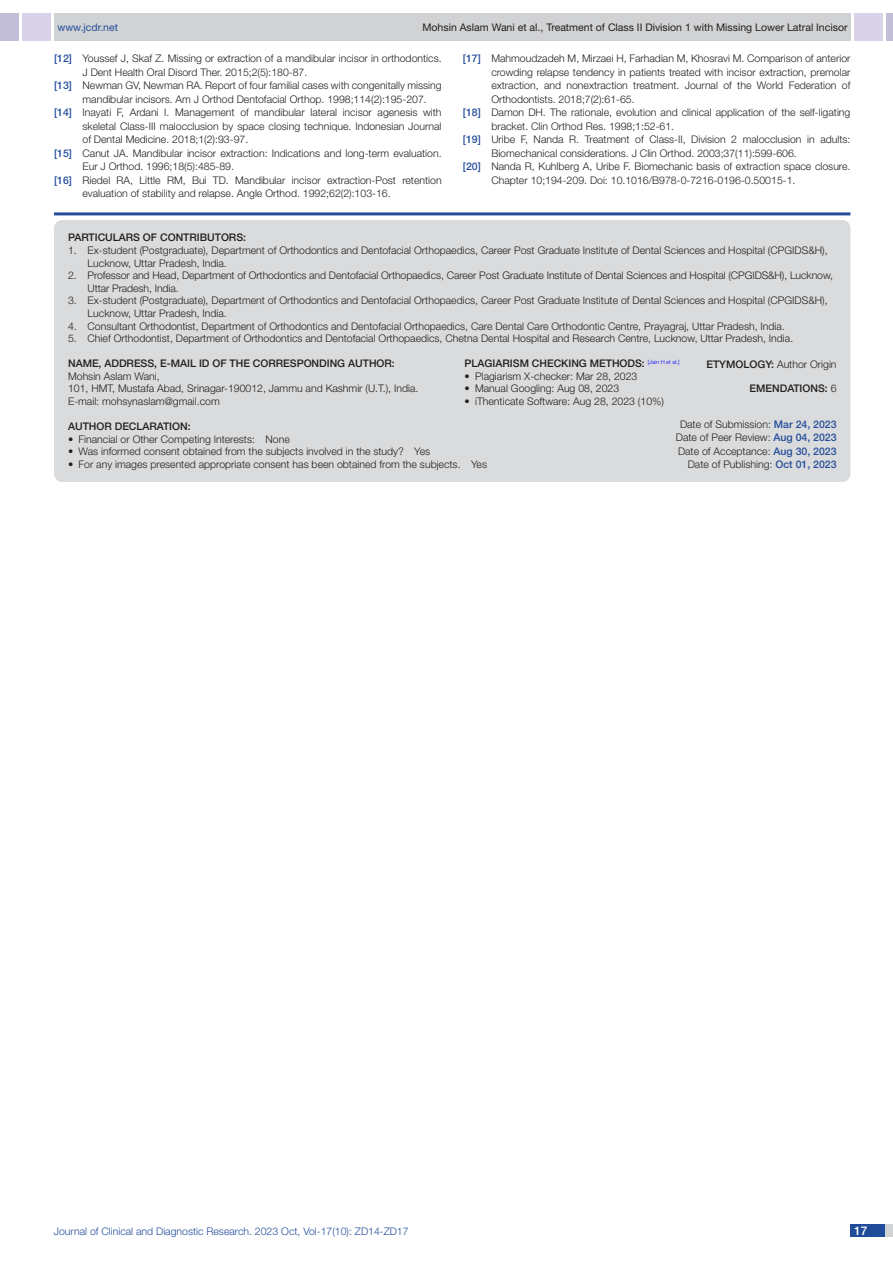
<style>
.page{position:relative;width:893px;height:1263px;background:#fff}
.page>*{position:absolute;margin:0;border:0;box-sizing:border-box;transform-origin:0 0}
.t1{font:500 12px "Helvetica Neue";color:#fff}
.Partic_Contri_Txt{font:300 10.5px/12.6px "Helvetica Neue";color:#231f20}
.Partic_Contri_Head{font:500 10.5px "Helvetica Neue";color:#231f20}
.tb_txt{font:300 10.5px "Helvetica Neue";color:#231f20}
.t2{font:10.5px "Helvetica Neue";color:#231f20}
.t3{font:300 10.5px "Helvetica Neue";color:#244e9b}
.Partic_Contri_Head-2{font:300 10.5px "Helvetica Neue";color:#231f20}
.t4{font:10.5px "Helvetica Neue";color:#244e9b}
.Partic_Contri_Head-3{font:300 5.7px "Helvetica Neue";color:#00f}
.s1{font-weight:500;color:#244e9b}
.s2{font-weight:500;font-size:10.5px;color:#231f20}
.s3{font-weight:500}
.s4{font-weight:300}
</style>
<div class="page">
<div style="left:54px;top:13px;width:796px;height:28px;background:#d1d2d4"></div>
<div style="left:0;top:13px;width:19px;height:28px;background:#c2bed7"></div>
<div style="left:22px;top:13px;width:29px;height:28px;background:#d9d2e8"></div>
<div style="left:886px;top:13px;width:7px;height:28px;background:#c2bed7"></div>
<div style="left:854px;top:13px;width:29px;height:28px;background:#d9d2e8"></div>
<div style="left:850px;top:1224px;width:43px;height:13px;background:#d1d2d4"></div>
<div style="left:850px;top:1224px;width:35px;height:13px;background:#214c99"></div>
<hr style="left:54px;top:212px;width:796px;height:3px;background:#244e9b">
<div style="left:54px;top:220px;width:796px;height:262px;background:#dadbdc;border-radius:9px"></div>
<p class="t4" style="left:57px;top:21px;width:62px">www.jcdr.net</p>
<p class="t2" style="left:422px;top:21px;width:427px">Mohsin Aslam Wani et al., Treatment of Class II Division 1 with Missing Lower Latral Incisor</p>
<p class="Partic_Contri_Txt" style="left:54px;top:52px;width:389px"><span class="s1">[12]</span> Youssef J, Skaf Z. Missing or extraction of a mandibular incisor in orthodontics.</p>
<p class="Partic_Contri_Txt" style="left:82px;top:66px;width:226px">J Dent Health Oral Disord Ther. 2015;2(5):180-87.</p>
<p class="Partic_Contri_Txt" style="left:54px;top:79px;width:389px"><span class="s1">[13]</span> Newman GV, Newman RA. Report of four familial cases with congenitally missing</p>
<p class="Partic_Contri_Txt" style="left:82px;top:93px;width:346px">mandibular incisors. Am J Orthod Dentofacial Orthop. 1998;114(2):195-207.</p>
<p class="Partic_Contri_Txt" style="left:54px;top:106px;width:389px"><span class="s1">[14]</span> Inayati F, Ardani I. Management of mandibular lateral incisor agenesis with</p>
<p class="Partic_Contri_Txt" style="left:82px;top:120px;width:361px">skeletal Class-III malocclusion by space closing technique. Indonesian Journal</p>
<p class="Partic_Contri_Txt" style="left:82px;top:133px;width:167px">of Dental Medicine. 2018;1(2):93-97.</p>
<p class="Partic_Contri_Txt" style="left:54px;top:147px;width:389px"><span class="s1">[15]</span> Canut JA. Mandibular incisor extraction: Indications and long-term evaluation.</p>
<p class="Partic_Contri_Txt" style="left:82px;top:160px;width:153px">Eur J Orthod. 1996;18(5):485-89.</p>
<p class="Partic_Contri_Txt" style="left:54px;top:174px;width:389px"><span class="s1">[16]</span> Riedel RA, Little RM, Bui TD. Mandibular incisor extraction-Post retention</p>
<p class="Partic_Contri_Txt" style="left:82px;top:187px;width:310px">evaluation of stability and relapse. Angle Orthod. 1992;62(2):103-16.</p>
<p class="Partic_Contri_Txt" style="left:463px;top:52px;width:389px"><span class="s1">[17]</span> Mahmoudzadeh M, Mirzaei H, Farhadian M, Khosravi M. Comparison of anterior</p>
<p class="Partic_Contri_Txt" style="left:491px;top:66px;width:361px">crowding relapse tendency in patients treated with incisor extraction, premolar</p>
<p class="Partic_Contri_Txt" style="left:491px;top:79px;width:361px">extraction, and nonextraction treatment. Journal of the World Federation of</p>
<p class="Partic_Contri_Txt" style="left:491px;top:93px;width:145px">Orthodontists. 2018;7(2):61-65.</p>
<p class="Partic_Contri_Txt" style="left:463px;top:106px;width:389px"><span class="s1">[18]</span> Damon DH. The rationale, evolution and clinical application of the self-ligating</p>
<p class="Partic_Contri_Txt" style="left:491px;top:120px;width:184px">bracket. Clin Orthod Res. 1998;1:52-61.</p>
<p class="Partic_Contri_Txt" style="left:463px;top:133px;width:389px"><span class="s1">[19]</span> Uribe F, Nanda R. Treatment of Class-II, Division 2 malocclusion in adults:</p>
<p class="Partic_Contri_Txt" style="left:491px;top:147px;width:307px">Biomechanical considerations. J Clin Orthod. 2003;37(11):599-606.</p>
<p class="Partic_Contri_Txt" style="left:463px;top:160px;width:389px"><span class="s1">[20]</span> Nanda R, Kuhlberg A, Uribe F. Biomechanic basis of extraction space closure.</p>
<p class="Partic_Contri_Txt" style="left:491px;top:174px;width:306px">Chapter 10;194-209. Doi: 10.1016/B978-0-7216-0196-0.50015-1.</p>
<p class="Partic_Contri_Head" style="left:68px;top:231px;width:108px">PARTI CULARS OF CONT</p>
<p class="Partic_Contri_Head" style="left:189px;top:231px;width:26px">RIBUTO</p>
<p class="Partic_Contri_Head" style="left:229px;top:231px;width:19px">RS:</p>
<p class="Partic_Contri_Txt" style="left:88px;top:244px;width:742px;text-indent:-20px">1. Ex-student (Postgraduate), Department of Orthodontics and Dentofacial Orthopaedics, Career Post Graduate Institute of Dental Sciences and Hospital (CPGIDS&amp;H),<br>Lucknow, Uttar Pradesh, India.</p>
<p class="Partic_Contri_Txt" style="left:88px;top:269px;width:747px;text-indent:-20px">2. Professor and Head, Department of Orthodontics and Dentofacial Orthopaedics, Career Post Graduate Institute of Dental Sciences and Hospital (CPGIDS&amp;H), Lucknow,<br>Uttar Pradesh, India.</p>
<p class="Partic_Contri_Txt" style="left:88px;top:294px;width:742px;text-indent:-20px">3. Ex-student (Postgraduate), Department of Orthodontics and Dentofacial Orthopaedics, Career Post Graduate Institute of Dental Sciences and Hospital (CPGIDS&amp;H),<br>Lucknow, Uttar Pradesh, India.</p>
<p class="Partic_Contri_Txt" style="left:68px;top:319px;width:718px">4. Consultant Orthodontist, Department of Orthodontics and Dentofacial Orthopaedics, Care Dental Care Orthodontic Centre, Prayagraj, Uttar Pradesh, India.</p>
<p class="Partic_Contri_Txt" style="left:68px;top:332px;width:727px">5. Chief Orthodontist, Department of Orthodontics and Dentofacial Orthopaedics, Chetna Dental Hospital and Research Centre, Lucknow, Uttar Pradesh, India.</p>
<p class="Partic_Contri_Head" style="left:465px;top:357px;width:143px">PLAGIARISM CHECKING METHO</p>
<p class="Partic_Contri_Head-3" style="left:628px;top:358px;width:53px"><span class="s2">DS:</span> [Jain H et al.]</p>
<p class="tb_txt" style="left:465px;top:370px;width:174px">• Plagiarism X-checker: Mar 28, 2023</p>
<p class="tb_txt" style="left:465px;top:382px;width:156px">• Manual Googling: Aug 08, 2023</p>
<p class="tb_txt" style="left:465px;top:395px;width:201px">• iThenticate Software: Aug 28, 2023 (10%)</p>
<p class="Partic_Contri_Head" style="left:68px;top:357px;width:170px">NAME, ADDRESS, E-MAIL ID OF THE</p>
<p class="Partic_Contri_Head" style="left:253px;top:357px;width:111px">CORRESPON DING AUTHO</p>
<p class="Partic_Contri_Head" style="left:385px;top:357px;width:12px">R:</p>
<p class="Partic_Contri_Head-2" style="left:706px;top:358px;width:132px"><span class="s3">ETYMOLOGY:</span> Author Origin</p>
<p class="Partic_Contri_Txt" style="left:68px;top:370px;width:93px">Mohsin Aslam Wani,</p>
<p class="Partic_Contri_Txt" style="left:68px;top:382px;width:352px">101, HMT, Mustafa Abad, Srinagar-190012, Jammu and Kashmir (U.T.), India.</p>
<p class="Partic_Contri_Txt" style="left:68px;top:395px;width:153px">E-mail: mohsynaslam@gmail.com</p>
<p class="Partic_Contri_Txt" style="left:680px;top:417px;width:158px">Date of Submission: <span class="s1">MAR 24, 2023</span></p>
<p class="Partic_Contri_Txt" style="left:676px;top:431px;width:162px">Date of Peer Review: <span class="s1">AUG 04, 2023</span></p>
<p class="Partic_Contri_Txt" style="left:678px;top:444px;width:160px">Date of Acceptance: <span class="s1">AUG 30, 2023</span></p>
<p class="Partic_Contri_Txt" style="left:688px;top:458px;width:150px">Date of Publishing: <span class="s1">OCT 01, 2023</span></p>
<p class="Partic_Contri_Head" style="left:750px;top:382px;width:88px">EM ENDATIONS: <span class="s4">6</span></p>
<p class="Partic_Contri_Head" style="left:68px;top:420px;width:83px">AUTHOR DECLARA</p>
<p class="Partic_Contri_Head" style="left:163px;top:420px;width:29px">TION:</p>
<p class="Partic_Contri_Txt" style="left:68px;top:432px;width:223px">• Financial or Other Competing Interests: None</p>
<p class="Partic_Contri_Txt" style="left:68px;top:445px;width:364px">• Was informed consent obtained from the subjects involved in the study? Yes</p>
<p class="Partic_Contri_Txt" style="left:68px;top:458px;width:420px">• For any images presented appropriate consent has been obtained from the subjects. Yes</p>
<p class="t3" style="left:54px;top:1225px;width:356px">Journal of Clinical and Diagnostic Research. 2023 Oct, Vol-17(10): ZD14-ZD17</p>
<p class="t1" style="left:854px;top:1223px;width:15px">17</p>
</div>
